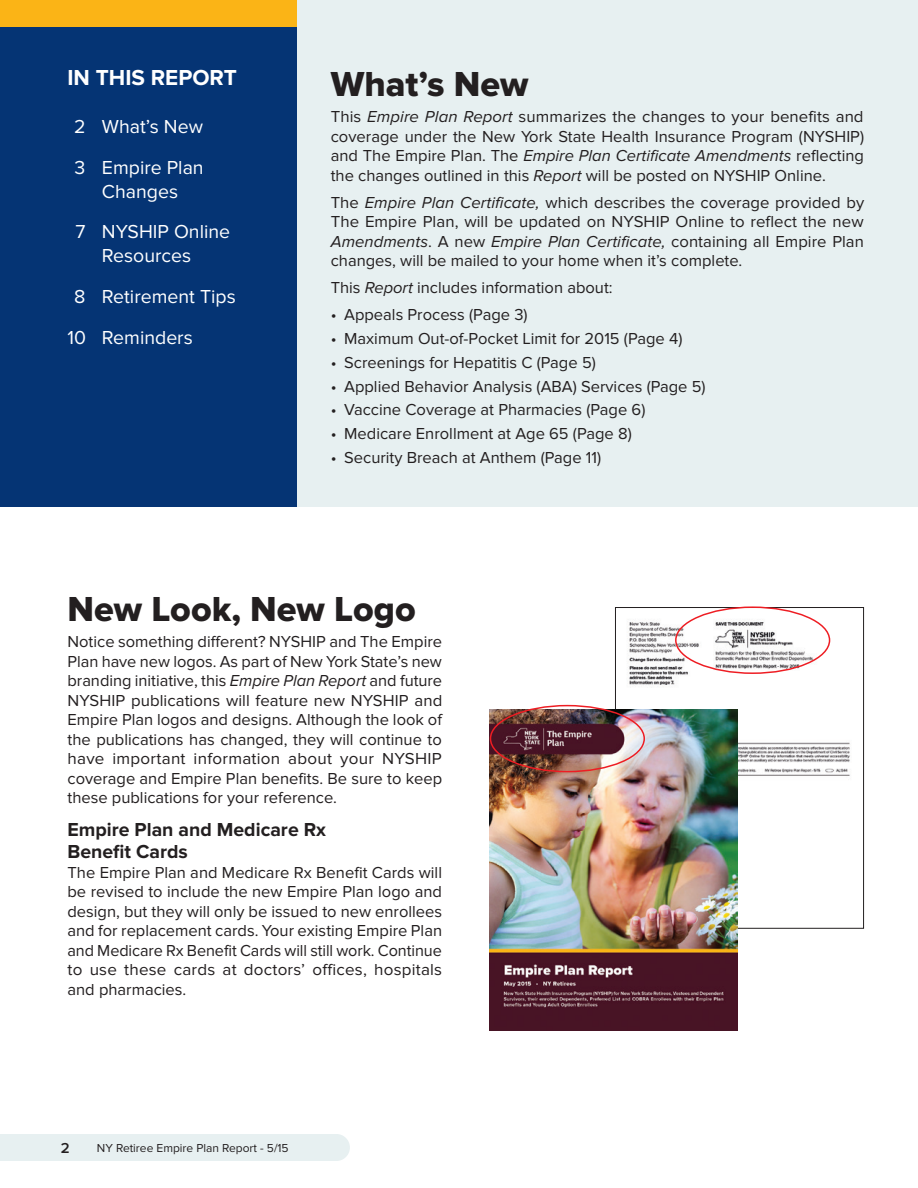
<style>
.page{position:relative;width:918px;height:1188px;background:#fff}
.page>*{position:absolute;margin:0;border:0;box-sizing:border-box;transform-origin:0 0}
.t1{font:36px "Proxima Nova Extrabld";color:#231f20}
.t2{font:700 22.5px "Proxima Nova";color:#fff}
.t3{font:19.5px/40.8px "Proxima Nova";color:#fff}
.t4{font:700 19.5px/22.5px "Proxima Nova";color:#231f20}
.t5{font:16.5px/19.5px "Proxima Nova";color:#231f20;text-align:justify}
.t6{font:600 15px "Proxima Nova";color:#231f20}
.t7{font:12px "Proxima Nova";color:#231f20}
.s1{font-style:italic}
</style>
<div class="page">
<div style="left:0;top:1134px;width:336px;height:27px;background:#e7f0f1"></div>
<div style="left:323px;top:1134px;width:27px;height:27px;background:#e7f0f1;border-radius:50%"></div>
<div style="left:297px;top:0;width:621px;height:506px;background:#e7f0f1"></div>
<div style="left:0;top:0;width:297px;height:506px;background:#053474"></div>
<div style="left:0;top:0;width:297px;height:27px;background:#fbb416"></div>
<img style="left:617px;top:609px;width:233px;height:317px">
<img style="left:489px;top:710px;width:248px;height:321px">
<div style="left:490px;top:705px;width:155px;height:67px;border:2px solid #ee1d23;border-radius:50%"></div>
<div style="left:675px;top:606px;width:155px;height:68px;border:2px solid #ee1d23;border-radius:50%"></div>
<h2 class="t2" style="left:68px;top:65px;width:171px">IN THIS REPORT</h2>
<p class="t3" style="left:74px;top:106px;width:131px">2 What’s New<br>3 Empire Plan</p>
<p class="t3" style="left:75px;top:171px;width:156px;text-indent:27px">Changes<br>7 NYSHIP Online</p>
<p class="t3" style="left:102px;top:236px;width:91px">Resources</p>
<p class="t3" style="left:74px;top:276px;width:163px">8 Retirement Tips</p>
<p class="t3" style="left:68px;top:317px;width:127px">10 Reminders</p>
<h1 class="t1" style="left:331px;top:63px;width:199px">What’s New</h1>
<p class="t5" style="left:331px;top:107px;width:535px">This <span class="s1">Empire Plan Report</span> summarizes the changes to your benefits and coverage under the New York State Health Insurance Program (NYSHIP) and The Empire Plan. The <span class="s1">Empire Plan Certificate Amendments</span> reflecting the changes outlined in this <span class="s1">Report</span> will be posted on NYSHIP Online.</p>
<p class="t5" style="left:331px;top:193px;width:535px">The <span class="s1">Empire Plan Certificate,</span> which describes the coverage provided by The Empire Plan, will be updated on NYSHIP Online to reflect the new <span class="s1">Amendments</span>. A new <span class="s1">Empire Plan Certificate,</span> containing all Empire Plan changes, will be mailed to your home when it’s complete.</p>
<p class="t5" style="left:331px;top:278px;width:283px">This <span class="s1">Report</span> includes information about:</p>
<p class="t5" style="left:331px;top:305px;width:198px">• Appeals Process (Page 3)</p>
<p class="t5" style="left:331px;top:329px;width:353px">• Maximum Out-of-Pocket Limit for 2015 (Page 4)</p>
<p class="t5" style="left:331px;top:353px;width:267px">• Screenings for Hepatitis C (Page 5)</p>
<p class="t5" style="left:331px;top:377px;width:376px">• Applied Behavior Analysis (ABA) Services (Page 5)</p>
<p class="t5" style="left:331px;top:400px;width:316px">• Vaccine Coverage at Pharmacies (Page 6)</p>
<p class="t5" style="left:331px;top:424px;width:303px">• Medicare Enrollment at Age 65 (Page 8)</p>
<p class="t5" style="left:331px;top:448px;width:272px">• Security Breach at Anthem (Page 11)</p>
<h1 class="t1" style="left:68px;top:588px;width:350px">New Look, New Logo</h1>
<p class="t5" style="left:68px;top:632px;width:376px">Notice something different? NYSHIP and The Empire Plan have new logos. As part of New York State’s new branding initiative, this <span class="s1">Empire Plan Report</span> and future NYSHIP publications will feature new NYSHIP and Empire Plan logos and designs. Although the look of the publications has changed, they will continue to have important information about your NYSHIP coverage and Empire Plan benefits. Be sure to keep these publications for your reference.</p>
<p class="t4" style="left:68px;top:819px;width:260px">Empire Plan and Medicare Rx<br>Benefit Cards</p>
<p class="t5" style="left:68px;top:863px;width:376px">The Empire Plan and Medicare Rx Benefit Cards will be revised to include the new Empire Plan logo and design, but they will only be issued to new enrollees and for replacement cards. Your existing Empire Plan and Medicare Rx Benefit Cards will still work. Continue to use these cards at doctors’ offices, hospitals and pharmacies.</p>
<p class="t6" style="left:61px;top:1140px;width:10px">2</p>
<p class="t7" style="left:97px;top:1141px;width:193px">NY Retiree Empire Plan Report - 5/15</p>
</div>
